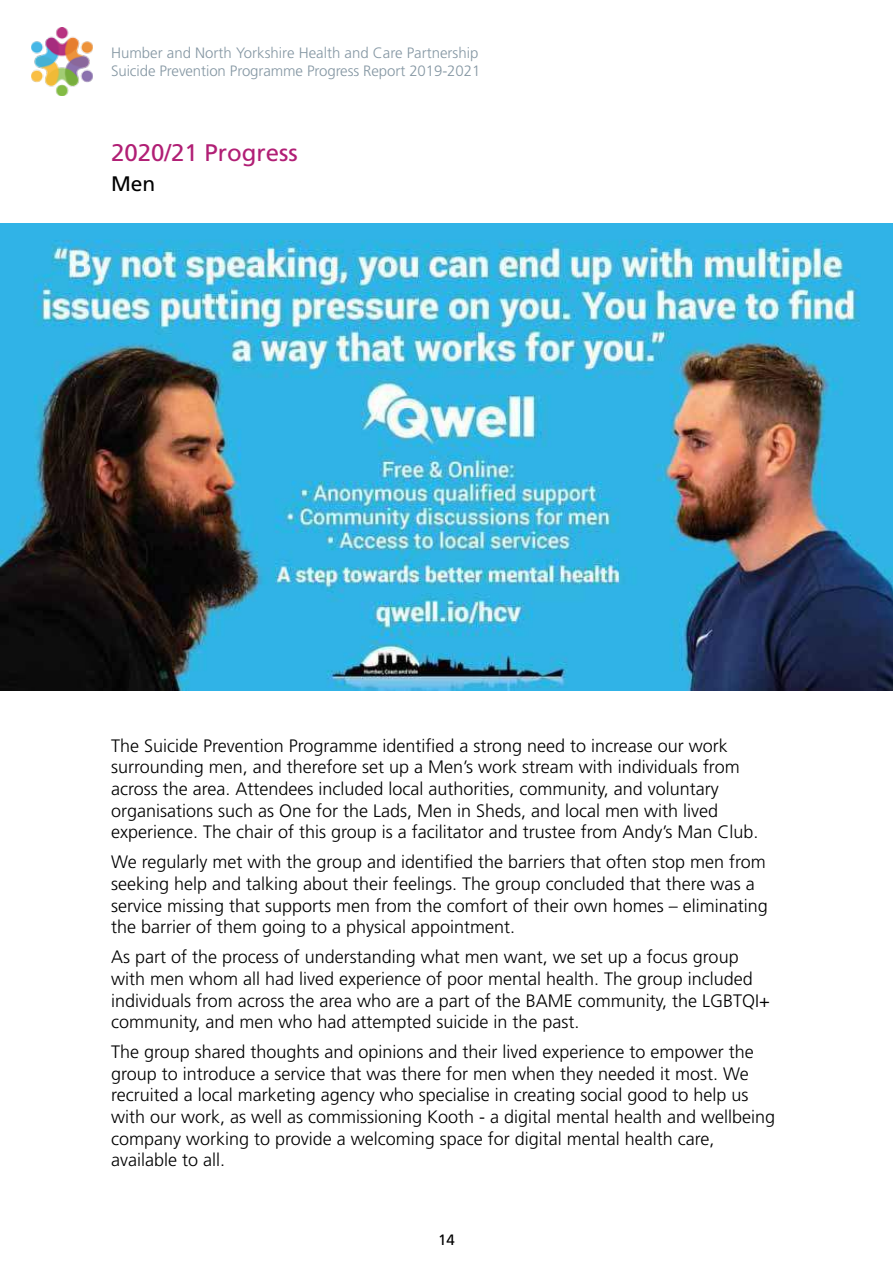
<style>
.page{position:relative;width:893px;height:1263px;background:#fff}
.page>*{position:absolute;margin:0;border:0;box-sizing:border-box;transform-origin:0 0}
.t1{font:24px "Frutiger";color:#b11f75}
.t2{font:21px "Frutiger";color:#000}
.t3{font:300 18px/21.6px "Frutiger";color:#000}
.t4{font:300 15px/18px "Frutiger";letter-spacing:-.005em;color:#8597a3}
.t5{font:15px "Frutiger";color:#000}
</style>
<div class="page">
<img style="left:32px;top:27px;width:61px;height:68px">
<img style="left:0;top:223px;width:893px;height:467px">
<p class="t4" style="left:111px;top:45px;width:371px">Humber and North Yorkshire Health and Care Partnership<br>Suicide Prevention Programme Progress Report 2019-2021</p>
<h1 class="t1" style="left:111px;top:143px;width:188px">2020/21 Progress</h1>
<p class="t2" style="left:111px;top:175px;width:46px">Men</p>
<p class="t3" style="left:111px;top:736px;width:649px">The Suicide Prevention Programme identified a strong need to increase our work surrounding men, and therefore set up a Men’s work stream with individuals from across the area. Attendees included local authorities, community, and voluntary organisations such as One for the Lads, Men in Sheds, and local men with lived experience. The chair of this group is a facilitator and trustee from Andy’s Man Club.</p>
<p class="t3" style="left:111px;top:853px;width:658px">We regularly met with the group and identified the barriers that often stop men from seeking help and talking about their feelings. The group concluded that there was a service missing that supports men from the comfort of their own homes – eliminating the barrier of them going to a physical appointment.</p>
<p class="t3" style="left:111px;top:947px;width:660px">As part of the process of understanding what men want, we set up a focus group with men whom all had lived experience of poor mental health. The group included individuals from across the area who are a part of the BAME community, the LGBTQI+ community, and men who had attempted suicide in the past.</p>
<p class="t3" style="left:111px;top:1042px;width:666px">The group shared thoughts and opinions and their lived experience to empower the group to introduce a service that was there for men when they needed it most. We recruited a local marketing agency who specialise in creating social good to help us with our work, as well as commissioning Kooth - a digital mental health and wellbeing company working to provide a welcoming space for digital mental health care, available to all.</p>
<p class="t5" style="left:438px;top:1233px;width:18px">14</p>
</div>
